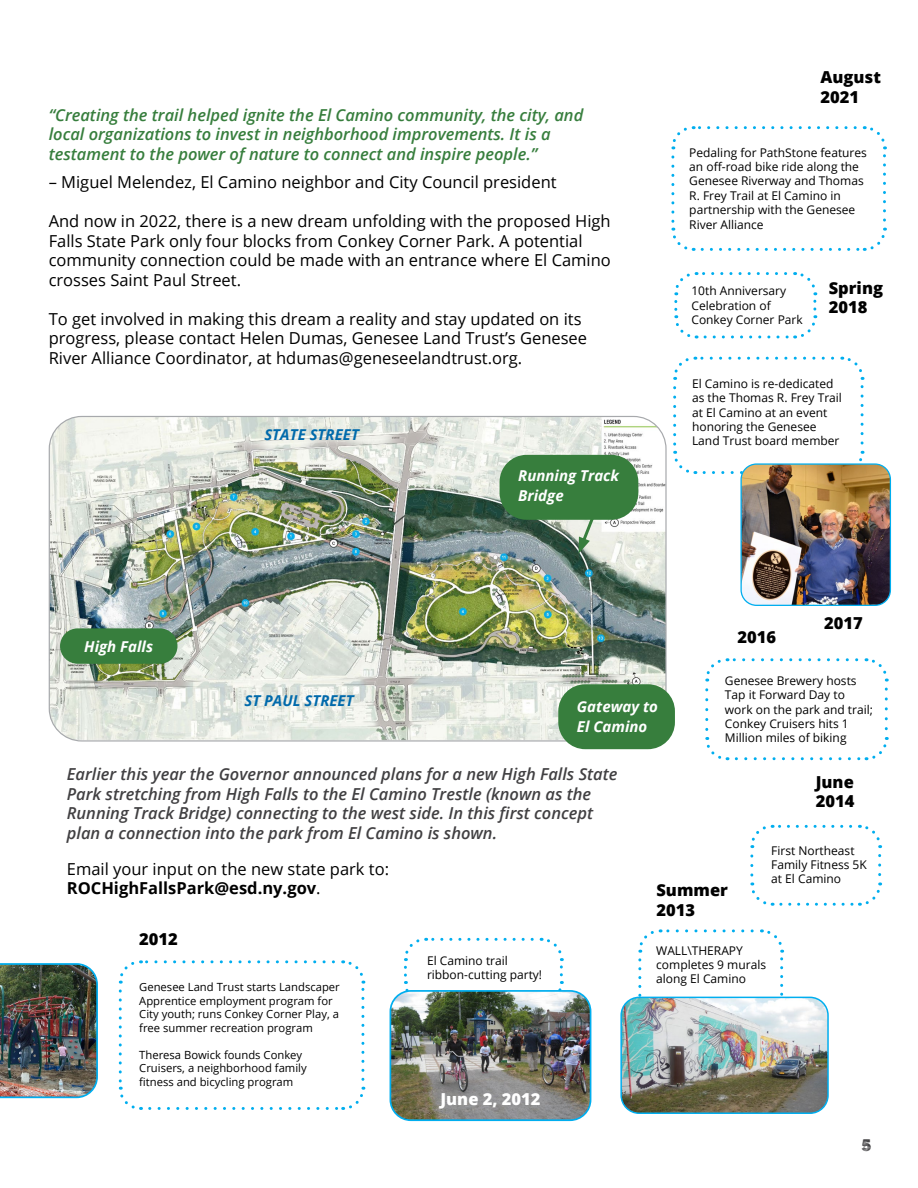
<style>
.page{position:relative;width:918px;height:1188px;background:#fff}
.page>*{position:absolute;margin:0;border:0;box-sizing:border-box;transform-origin:0 0}
.t1{font:16.5px/19.5px "Open Sans";color:#000}
.t2{font:italic 600 16.5px/19.5px "Open Sans";color:#414042}
.t3{font:italic 600 16.5px/19.5px "Open Sans";color:#377e3d}
.t4{font:800 16.5px/19.8px "Open Sans";color:#000}
.t5{font:800 16.5px "Open Sans";color:#fff}
.t6{font:italic 700 15px/19.5px "Open Sans";color:#fff}
.t7{font:italic 700 15px "Open Sans";color:#016aab}
.t8{font:300 15px "Eveleth";color:#414042}
.t9{font:12px/14.4px "Open Sans";color:#000}
.t10{font:11.25px/13.5px "Open Sans";color:#000}
.s1{font-weight:700}
</style>
<div class="page">
<img style="left:49px;top:416px;width:616px;height:324px">
<div style="left:60px;top:628px;width:117px;height:36px;background:#377e3d;border-radius:18px"></div>
<img style="left:0;top:963px;width:98px;height:135px">
<svg style="left:404px;top:967px;width:5px;height:24px"></svg>
<svg style="left:558px;top:981px;width:6px;height:9px"></svg>
<svg style="left:541px;top:937px;width:23px;height:38px"></svg>
<svg style="left:404px;top:937px;width:128px;height:24px"></svg>
<svg style="left:673px;top:388px;width:23px;height:87px"></svg>
<svg style="left:704px;top:451px;width:161px;height:23px"></svg>
<svg style="left:842px;top:356px;width:22px;height:87px"></svg>
<svg style="left:673px;top:356px;width:160px;height:24px"></svg>
<img style="left:741px;top:464px;width:149px;height:141px">
<div style="left:740px;top:463px;width:151px;height:143px;border:1px solid #00aeef;border-radius:15px"></div>
<svg style="left:118px;top:991px;width:24px;height:119px"></svg>
<svg style="left:150px;top:1087px;width:216px;height:23px"></svg>
<svg style="left:343px;top:960px;width:22px;height:119px"></svg>
<svg style="left:118px;top:960px;width:215px;height:24px"></svg>
<svg style="left:637px;top:960px;width:24px;height:37px"></svg>
<svg style="left:761px;top:929px;width:23px;height:68px"></svg>
<svg style="left:638px;top:929px;width:114px;height:24px"></svg>
<svg style="left:750px;top:856px;width:23px;height:50px"></svg>
<svg style="left:781px;top:882px;width:101px;height:24px"></svg>
<svg style="left:859px;top:824px;width:23px;height:51px"></svg>
<svg style="left:750px;top:824px;width:101px;height:24px"></svg>
<svg style="left:705px;top:690px;width:23px;height:71px"></svg>
<svg style="left:736px;top:737px;width:153px;height:24px"></svg>
<svg style="left:866px;top:658px;width:23px;height:71px"></svg>
<svg style="left:705px;top:658px;width:152px;height:24px"></svg>
<img style="left:390px;top:991px;width:201px;height:129px">
<div style="left:390px;top:990px;width:201px;height:131px;border:2px solid #00aeef;border-radius:21px"></div>
<img style="left:623px;top:997px;width:205px;height:114px">
<div style="left:620px;top:997px;width:209px;height:117px;border:2px solid #00aeef;border-radius:18px"></div>
<svg style="left:674px;top:301px;width:23px;height:38px"></svg>
<svg style="left:705px;top:315px;width:113px;height:24px"></svg>
<svg style="left:795px;top:272px;width:22px;height:37px"></svg>
<svg style="left:674px;top:272px;width:112px;height:23px"></svg>
<svg style="left:671px;top:157px;width:23px;height:94px"></svg>
<svg style="left:702px;top:228px;width:185px;height:23px"></svg>
<svg style="left:864px;top:126px;width:23px;height:94px"></svg>
<svg style="left:671px;top:126px;width:184px;height:23px"></svg>
<div style="left:500px;top:455px;width:138px;height:65px;background:#377e3d;border-radius:27px"></div>
<div style="left:558px;top:684px;width:117px;height:65px;background:#377e3d;border-radius:27px"></div>
<svg style="left:578px;top:519px;width:19px;height:35px"></svg>
<h1 class="t3" style="left:49px;top:105px;width:536px">“Creating the trail helped ignite the El Camino community, the city, and local organizations to invest in neighborhood improvements. It is a testament to the power of nature to connect and inspire people.”</h1>
<h1 class="t1" style="left:49px;top:172px;width:509px">– Miguel Melendez, El Camino neighbor and City Council president</h1>
<h1 class="t1" style="left:49px;top:211px;width:564px">And now in 2022, there is a new dream unfolding with the proposed High Falls State Park only four blocks from Conkey Corner Park. A potential community connection could be made with an entrance where El Camino crosses Saint Paul Street.</h1>
<h1 class="t1" style="left:49px;top:309px;width:540px">To get involved in making this dream a reality and stay updated on its progress, please contact Helen Dumas, Genesee Land Trust’s Genesee<br>River Alliance Coordinator, at hdumas@geneseelandtrust.org.</h1>
<p class="t7" style="left:264px;top:423px;width:96px">STATE STREET</p>
<p class="t6" style="left:518px;top:466px;width:102px">Running Track<br>Bridge</p>
<h1 class="t4" style="left:820px;top:66px;width:62px">August<br>2021</h1>
<p class="t9" style="left:689px;top:145px;width:179px">Pedaling for PathStone features an off-road bike ride along the<br>Genesee Riverway and Thomas<br>R. Frey Trail at El Camino in partnership with the Genesee<br>River Alliance</p>
<p class="t9" style="left:691px;top:284px;width:113px">10th Anniversary<br>Celebration of<br>Conkey Corner Park</p>
<h1 class="t4" style="left:829px;top:277px;width:56px">Spring<br>2018</h1>
<p class="t9" style="left:692px;top:376px;width:151px">El Camino is re-dedicated as the Thomas R. Frey Trail at El Camino at an event honoring the Genesee<br>Land Trust board member</p>
<p class="t6" style="left:84px;top:636px;width:70px">High Falls</p>
<p class="t7" style="left:244px;top:690px;width:111px">ST PAUL STREET</p>
<p class="t6" style="left:577px;top:697px;width:83px">Gateway to<br>El Camino</p>
<p class="t2" style="left:67px;top:764px;width:552px">Earlier this year the Governor announced plans for a new High Falls State Park stretching from High Falls to the El Camino Trestle (known as the Running Track Bridge) connecting to the west side. In this first concept plan a connection into the park from El Camino is shown.</p>
<h1 class="t4" style="left:737px;top:626px;width:40px">2016</h1>
<h1 class="t4" style="left:824px;top:612px;width:40px">2017</h1>
<p class="t9" style="left:725px;top:673px;width:150px">Genesee Brewery hosts<br>Tap it Forward Day to work on the park and trail;<br>Conkey Cruisers hits 1<br>Million miles of biking</p>
<h1 class="t4" style="left:816px;top:771px;width:40px">June<br>2014</h1>
<h1 class="t1" style="left:67px;top:858px;width:324px">Email your input on the new state park to:<br><span class="s1">ROCHighFallsPark@esd.ny.gov</span>.</h1>
<h1 class="t4" style="left:139px;top:928px;width:40px">2012</h1>
<p class="t10" style="left:139px;top:980px;width:202px">Genesee Land Trust starts Landscaper Apprentice employment program for City youth; runs Conkey Corner Play, a free summer recreation program</p>
<p class="t10" style="left:139px;top:1048px;width:169px">Theresa Bowick founds Conkey<br>Cruisers, a neighborhood family fitness and bicycling program</p>
<p class="t9" style="left:427px;top:953px;width:117px">El Camino trail ribbon-cutting party!</p>
<h1 class="t5" style="left:440px;top:1086px;width:102px">June 2, 2012</h1>
<h1 class="t4" style="left:656px;top:879px;width:73px">Summer<br>2013</h1>
<p class="t9" style="left:771px;top:843px;width:97px">First Northeast<br>Family Fitness 5K at El Camino</p>
<p class="t9" style="left:656px;top:943px;width:111px">WALL\THERAPY completes 9 murals along El Camino</p>
<p class="t8" style="left:862px;top:1134px;width:11px">5</p>
</div>
